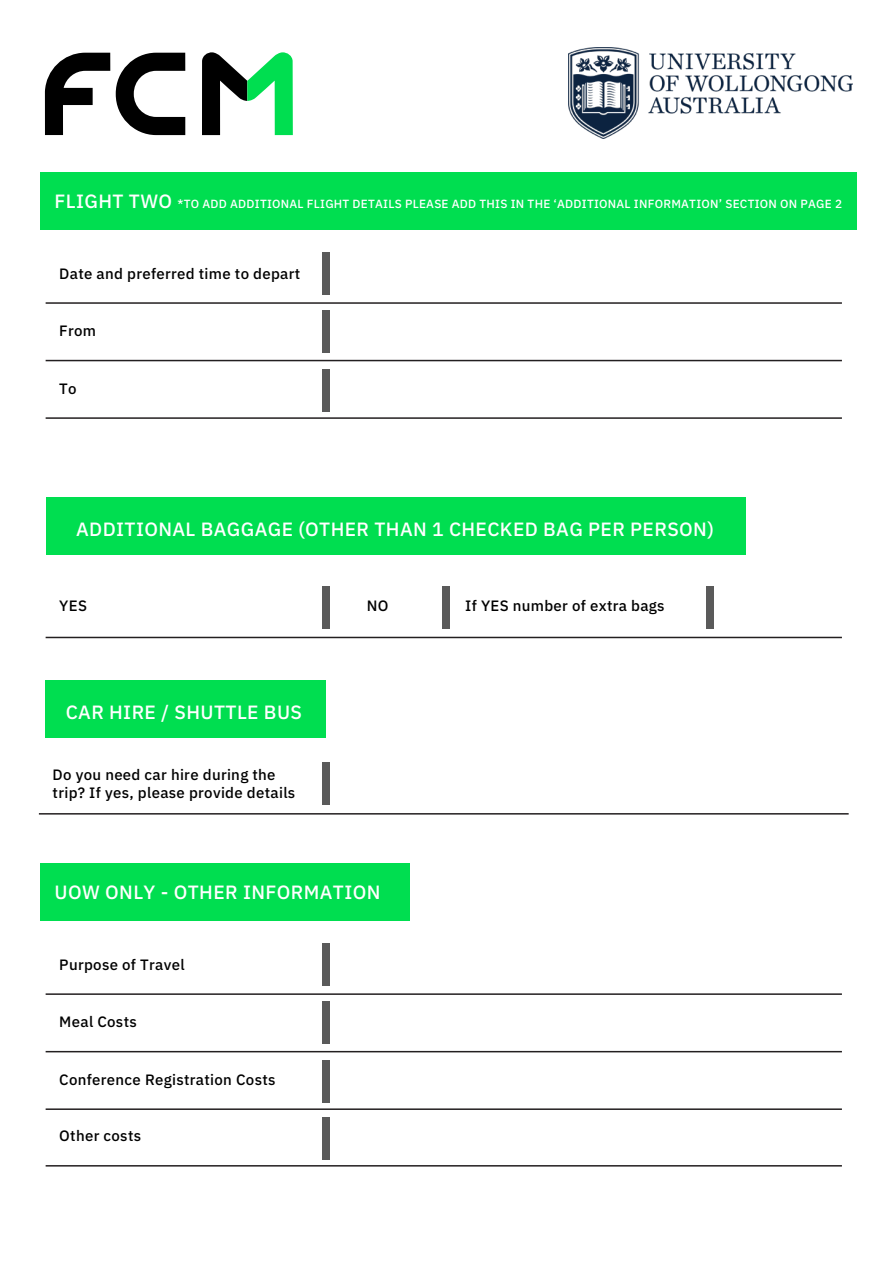
<style>
.page{position:relative;width:893px;height:1263px;background:#fff}
.page>*{position:absolute;margin:0;border:0;box-sizing:border-box;transform-origin:0 0}
.t1{font:500 19.2px "IBM Plex Sans";letter-spacing:.02em;color:#fff}
.t2{font:500 15px/18px "IBM Plex Sans";letter-spacing:.02em;color:#000}
.t3{font:500 11.85px "IBM Plex Sans";letter-spacing:.02em;color:#fff}
.s1{font-size:19.2px}
</style>
<div class="page">
<svg style="left:116px;top:53px;width:69px;height:82px"></svg>
<svg style="left:45px;top:53px;width:65px;height:82px"></svg>
<svg style="left:202px;top:52px;width:91px;height:83px"></svg>
<div style="left:40px;top:172px;width:816px;height:57px;background:#00de50"></div>
<div style="left:46px;top:497px;width:699px;height:58px;background:#00de50"></div>
<hr style="left:46px;top:637px;width:796px;height:1px;background:#231f20">
<hr style="left:39px;top:813px;width:810px;height:1px;background:#231f20">
<div style="left:322px;top:763px;width:8px;height:42px;background:#5a5a5a"></div>
<div style="left:46px;top:680px;width:280px;height:57px;background:#00de50"></div>
<div style="left:322px;top:586px;width:8px;height:43px;background:#5a5a5a"></div>
<div style="left:442px;top:586px;width:8px;height:43px;background:#5a5a5a"></div>
<div style="left:707px;top:586px;width:7px;height:43px;background:#5a5a5a"></div>
<hr style="left:46px;top:302px;width:796px;height:2px;background:#231f20">
<hr style="left:46px;top:360px;width:796px;height:1px;background:#231f20">
<hr style="left:46px;top:417px;width:796px;height:2px;background:#231f20">
<div style="left:322px;top:252px;width:8px;height:42px;background:#5a5a5a"></div>
<div style="left:322px;top:311px;width:8px;height:42px;background:#5a5a5a"></div>
<div style="left:322px;top:369px;width:8px;height:43px;background:#5a5a5a"></div>
<div style="left:40px;top:863px;width:369px;height:57px;background:#00de50"></div>
<hr style="left:46px;top:993px;width:796px;height:2px;background:#231f20">
<hr style="left:46px;top:1051px;width:796px;height:1px;background:#231f20">
<hr style="left:46px;top:1108px;width:796px;height:2px;background:#231f20">
<div style="left:322px;top:943px;width:8px;height:42px;background:#5a5a5a"></div>
<div style="left:322px;top:1002px;width:8px;height:42px;background:#5a5a5a"></div>
<div style="left:322px;top:1060px;width:8px;height:43px;background:#5a5a5a"></div>
<hr style="left:46px;top:1165px;width:796px;height:1px;background:#231f20">
<div style="left:322px;top:1117px;width:8px;height:42px;background:#5a5a5a"></div>
<img style="left:569px;top:47px;width:283px;height:92px">
<p class="t3" style="left:55px;top:194px;width:789px"><span class="s1">FLIGHT TWO</span> *TO ADD ADDITIONAL FLIGHT DETAILS PLEASE ADD THIS IN THE ‘ADDITIONAL INFORMATION’ SECTION ON PAGE 2</p>
<p class="t2" style="left:59px;top:263px;width:243px">Date and preferred time to depart</p>
<p class="t2" style="left:59px;top:320px;width:38px">From</p>
<p class="t2" style="left:59px;top:378px;width:19px">To</p>
<p class="t1" style="left:76px;top:514px;width:639px">ADDITIONAL BAGGAGE (OTHER THAN 1 CHECKED BAG PER PERSON)</p>
<p class="t2" style="left:59px;top:595px;width:29px">YES</p>
<p class="t2" style="left:367px;top:595px;width:23px">NO</p>
<p class="t2" style="left:465px;top:595px;width:201px">If YES number of extra bags</p>
<p class="t1" style="left:66px;top:697px;width:238px">CAR HIRE / SHUTTLE BUS</p>
<p class="t2" style="left:53px;top:765px;width:244px">Do you need car hire during the trip? If yes, please provide details</p>
<p class="t1" style="left:55px;top:877px;width:327px">UOW ONLY - OTHER INFORMATION</p>
<p class="t2" style="left:59px;top:954px;width:127px">Purpose of Travel</p>
<p class="t2" style="left:59px;top:1012px;width:79px">Meal Costs</p>
<p class="t2" style="left:59px;top:1069px;width:218px">Conference Registration Costs</p>
<p class="t2" style="left:59px;top:1126px;width:83px">Other costs</p>
</div>
